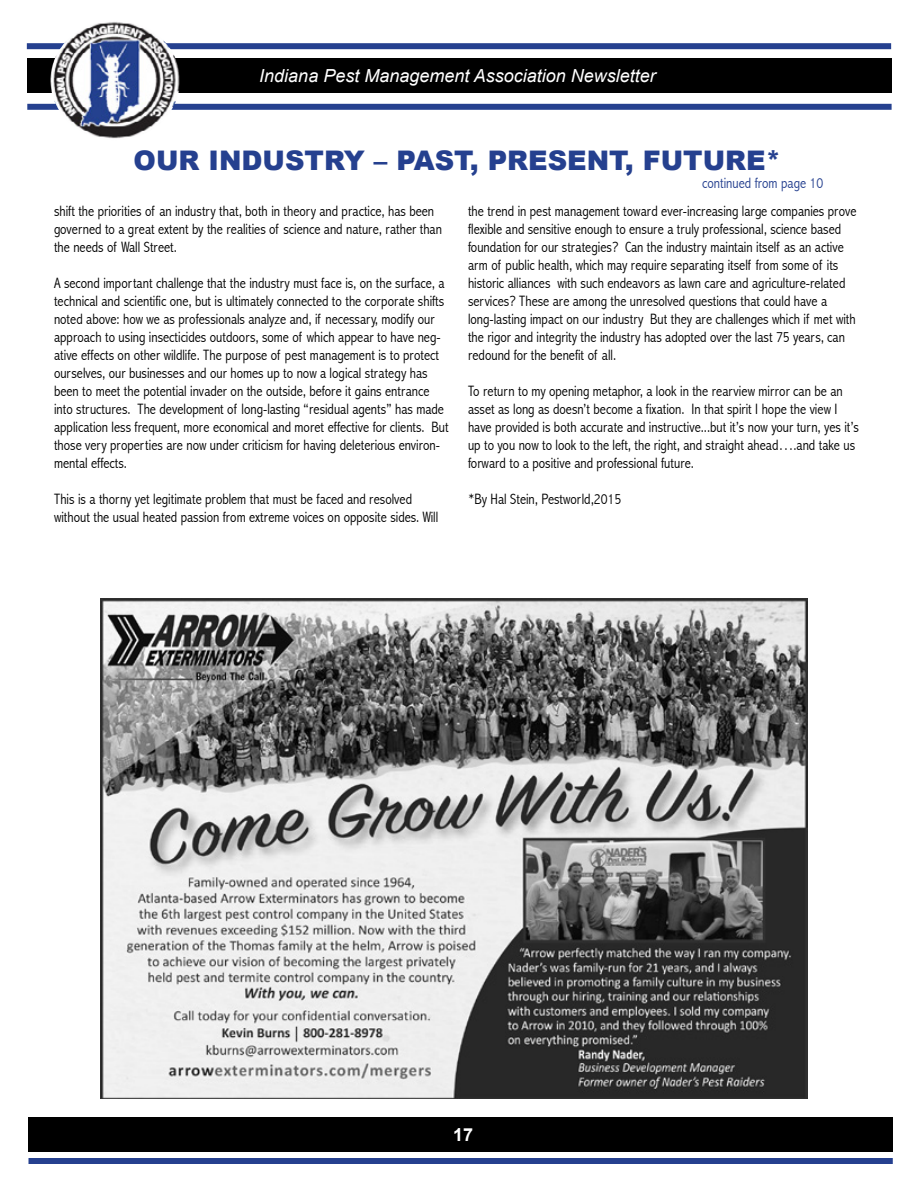
<style>
.page{position:relative;width:918px;height:1188px;background:#fff}
.page>*{position:absolute;margin:0;border:0;box-sizing:border-box;transform-origin:0 0}
.t1{font:900 27px "Arial";color:#25408f}
.t2{font:italic 18px "Arial";color:#fff}
.t3{font:700 18px "Arial";color:#fff}
.t4{font:300 condensed 15px/18px "Abadi";color:#000}
.t5{font:300 condensed 15px "Abadi";color:#25408f}
</style>
<div class="page">
<div style="left:28px;top:1118px;width:865px;height:34px;background:#000"></div>
<div style="left:28px;top:1158px;width:865px;height:6px;background:#25408f"></div>
<div style="left:27px;top:58px;width:865px;height:35px;background:#000"></div>
<div style="left:27px;top:104px;width:865px;height:6px;background:#25408f"></div>
<div style="left:27px;top:43px;width:864px;height:6px;background:#25408f"></div>
<img style="left:50px;top:22px;width:130px;height:117px">
<img style="left:100px;top:598px;width:707px;height:501px">
<p class="t2" style="left:259px;top:66px;width:398px">Indiana Pest Management Association Newsletter</p>
<h1 class="t1" style="left:134px;top:141px;width:649px">OUR INDUSTRY – PAST, PRESENT, FUTURE*</h1>
<p class="t5" style="left:702px;top:174px;width:123px">continued from page 10</p>
<p class="t4" style="left:54px;top:202px;width:389px">shift the priorities of an industry that, both in theory and practice, has been governed to a great extent by the realities of science and nature, rather than the needs of Wall Street.</p>
<p class="t4" style="left:54px;top:274px;width:396px">A second important challenge that the industry must face is, on the surface, a technical and scientific one, but is ultimately connected to the corporate shifts noted above: how we as professionals analyze and, if necessary, modify our approach to using insecticides outdoors, some of which appear to have neg&shy;ative effects on other wildlife. The purpose of pest management is to protect ourselves, our businesses and our homes up to now a logical strategy has been to meet the potential invader on the outside, before it gains entrance into structures. The development of long-lasting “residual agents” has made application less frequent, more economical and moret effective for clients. But those very properties are now under criticism for having deleterious environ&shy;mental effects.</p>
<p class="t4" style="left:54px;top:490px;width:386px">This is a thorny yet legitimate problem that must be faced and resolved without the usual heated passion from extreme voices on opposite sides. Will</p>
<p class="t4" style="left:468px;top:202px;width:390px">the trend in pest management toward ever-increasing large companies prove flexible and sensitive enough to ensure a truly professional, science based foundation for our strategies? Can the industry maintain itself as an active arm of public health, which may require separating itself from some of its historic alliances with such endeavors as lawn care and agriculture-related services? These are among the unresolved questions that could have a long-lasting impact on our industry But they are challenges which if met with the rigor and integrity the industry has adopted over the last 75 years, can redound for the benefit of all.</p>
<p class="t4" style="left:468px;top:382px;width:393px">To return to my opening metaphor, a look in the rearview mirror can be an asset as long as doesn’t become a fixation. In that spirit I hope the view I have provided is both accurate and instructive...but it’s now your turn, yes it’s up to you now to look to the left, the right, and straight ahead….and take us forward to a positive and professional future.</p>
<p class="t4" style="left:468px;top:490px;width:155px">*By Hal Stein, Pestworld,2015</p>
<p class="t3" style="left:453px;top:1122px;width:22px">17</p>
</div>
